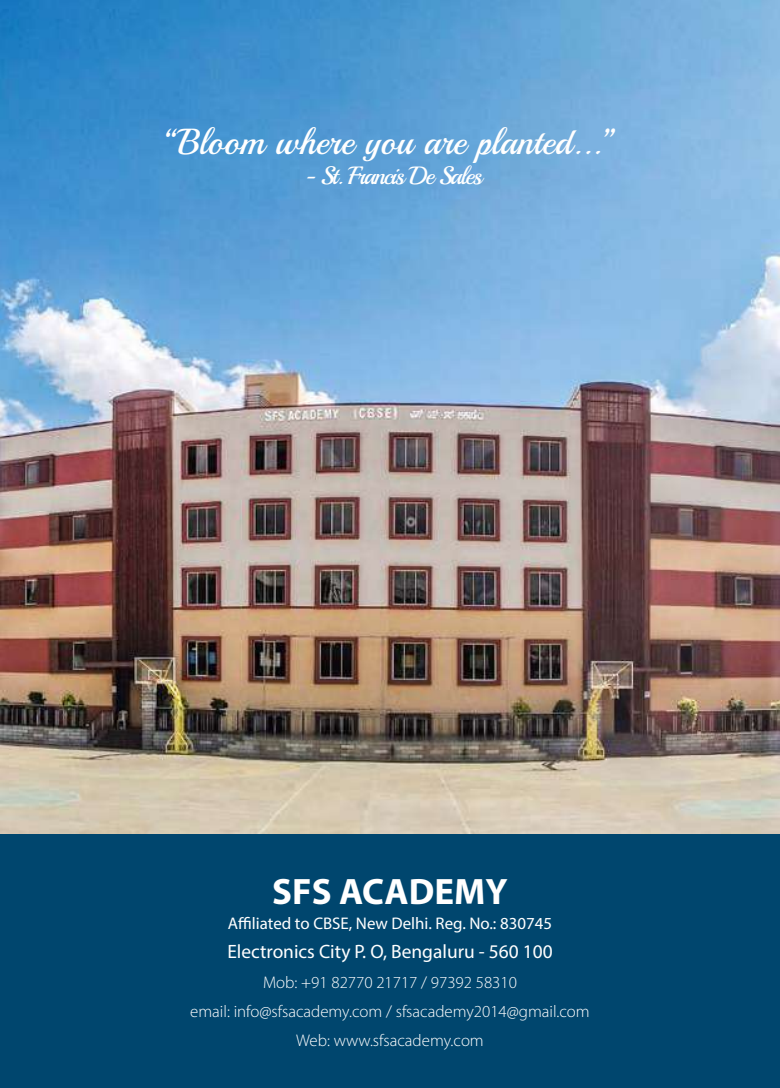
<style>
.page{position:relative;width:780px;height:1088px;background:#fff}
.page>*{position:absolute;margin:0;border:0;box-sizing:border-box;transform-origin:0 0}
.t1{font:700 36.88px "Myriad Pro";color:#fff}
.t2{font:36.25px "Playball";color:#fff}
.t3{font:25px "Playball";letter-spacing:-.06em;color:#fff}
.t4{font:19.38px "Myriad Pro";color:#fff}
.t5{font:300 16.88px/29.4px "Myriad Pro";color:#fff;text-align:center}
.t6{font:16.88px "Myriad Pro";color:#fff}
</style>
<div class="page">
<img style="left:0;top:0;width:780px;height:834px">
<div style="left:0;top:834px;width:780px;height:254px;background:#00466e"></div>
<h2 class="t2" style="left:164px;top:119px;width:452px">“Bloom where you are planted...”</h2>
<h3 class="t3" style="left:303px;top:160px;width:180px">- St. Francis De Sales</h3>
<h1 class="t1" style="left:272px;top:868px;width:237px">SFS ACADEMY</h1>
<p class="t6" style="left:228px;top:912px;width:325px">Affiliated to CBSE, New Delhi. Reg. No.: 830745</p>
<p class="t4" style="left:227px;top:939px;width:327px">Electronics City P. O, Bengaluru - 560 100</p>
<p class="t5" style="left:190px;top:967px;width:401px">Mob: +91 82770 21717 / 97392 58310<br>email: info@sfsacademy.com / sfsacademy2014@gmail.com<br>Web: www.sfsacademy.com</p>
</div>
